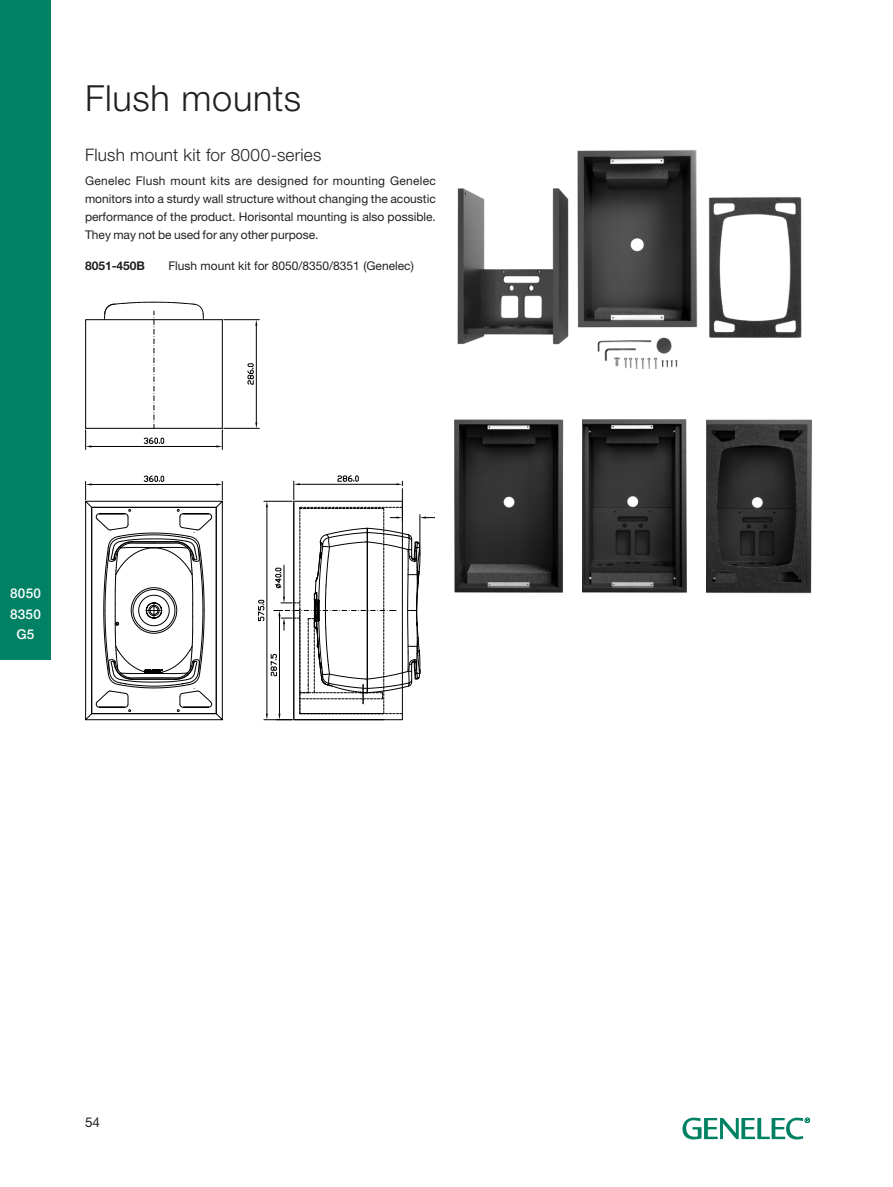
<style>
.page{position:relative;width:893px;height:1187px;background:#fff}
.page>*{position:absolute;margin:0;border:0;box-sizing:border-box;transform-origin:0 0}
.Rubriker_24p{font:300 36px "Helvetica Neue LT Std";letter-spacing:.02em;color:#231f20}
.t1{font:300 17.25px "Helvetica Neue LT Std";letter-spacing:.01em;color:#231f20}
.t2{font:500 13.5px/20.4px "Helvetica Neue LT Std";letter-spacing:.015em;color:#fff;text-align:center}
.t3{font:13.5px "Helvetica Neue LT Std";color:#231f20}
.t4{font:12px/18px "Helvetica Neue LT Std";color:#231f20;text-align:justify}
.t5{font:700 12px "Helvetica Neue LT Std";color:#231f20}
</style>
<div class="page">
<svg style="left:682px;top:1117px;width:128px;height:22px"></svg>
<div style="left:0;top:0;width:51px;height:659px;background:#008164"></div>
<svg style="left:85px;top:302px;width:138px;height:147px"></svg>
<svg style="left:85px;top:500px;width:350px;height:221px"></svg>
<hr style="left:92px;top:484px;width:124px;height:1px;background:#000">
<svg style="left:216px;top:481px;width:7px;height:18px"></svg>
<svg style="left:85px;top:481px;width:7px;height:18px"></svg>
<svg style="left:144px;top:475px;width:20px;height:7px"></svg>
<svg style="left:91px;top:506px;width:126px;height:208px"></svg>
<img style="left:457px;top:150px;width:345px;height:218px">
<img style="left:706px;top:419px;width:106px;height:175px">
<img style="left:582px;top:419px;width:105px;height:174px">
<img style="left:454px;top:419px;width:110px;height:174px">
<p class="Rubriker_24p" style="left:85px;top:76px;width:218px">Flush mounts</p>
<p class="t1" style="left:85px;top:144px;width:238px">Flush mount kit for 8000-series</p>
<p class="t4" style="left:85px;top:172px;width:352px">Genelec Flush mount kits are designed for mounting Genelec monitors into a sturdy wall structure without changing the acoustic performance of the product. Horisontal mounting is also possible.<br>They may not be used for any other purpose.</p>
<p class="t5" style="left:85px;top:258px;width:62px">8051-450B</p>
<p class="t4" style="left:168px;top:257px;width:247px">Flush mount kit for 8050/8350/8351 (Genelec)</p>
<p class="t2" style="left:10px;top:583px;width:32px">8050<br>8350<br>G5</p>
<p class="t3" style="left:85px;top:1114px;width:17px">54</p>
</div>
